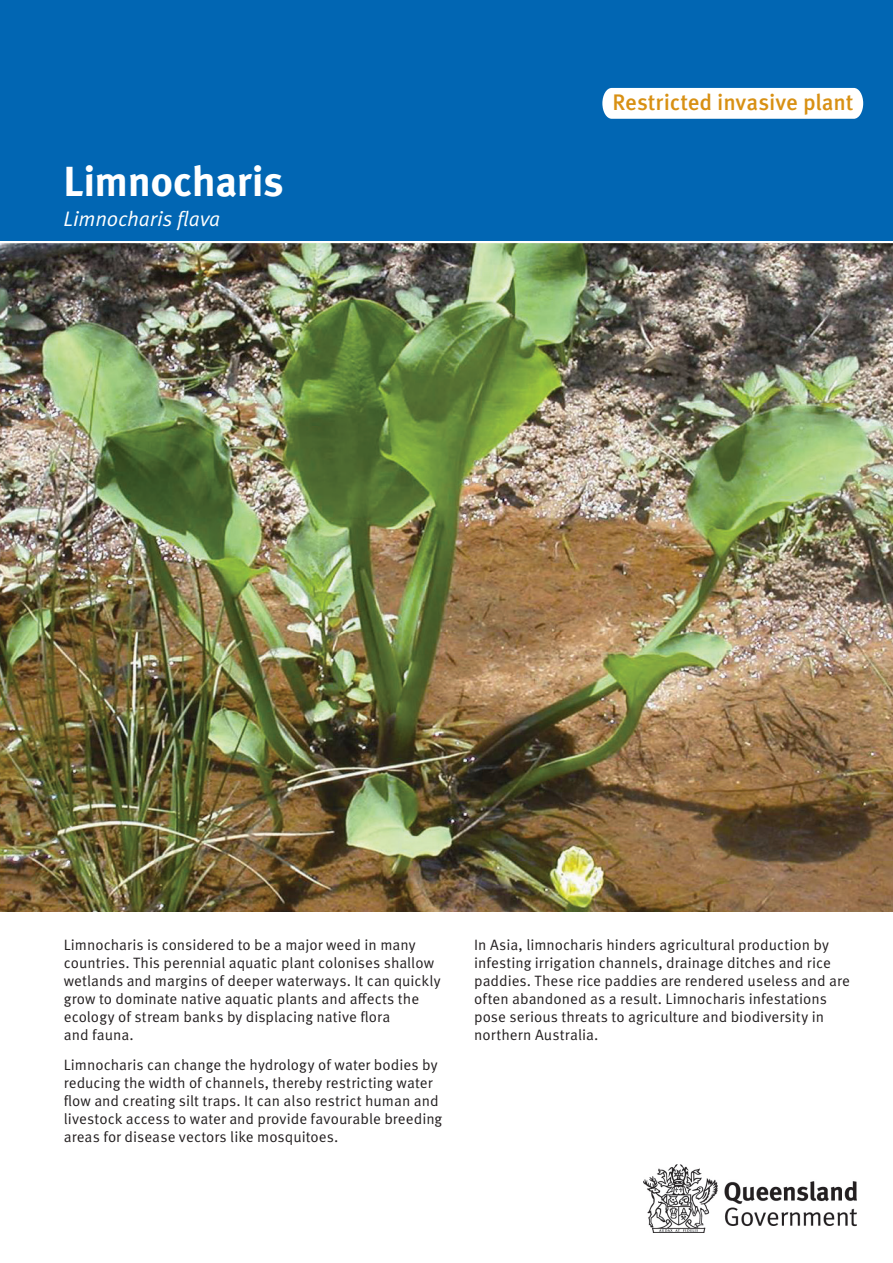
<style>
.page{position:relative;width:893px;height:1263px;background:#fff}
.page>*{position:absolute;margin:0;border:0;box-sizing:border-box;transform-origin:0 0}
.Title_01{font:700 42px "Meta OT";letter-spacing:-.015em;color:#fff}
.bodycopy{font:500 22.5px "Meta OT";letter-spacing:-.005em;color:#d89013}
.Title_02{font:italic 21px "Meta OT";letter-spacing:-.01em;color:#fff}
.Bodycopy{font:15px/18px "Meta OT";color:#231f20}
</style>
<div class="page">
<img style="left:0;top:244px;width:893px;height:668px">
<div style="left:0;top:0;width:893px;height:240px;background:#0166b3"></div>
<img style="left:644px;top:1165px;width:212px;height:67px">
<div style="left:602px;top:88px;width:261px;height:31px;background:#fff"></div>
<p class="Title_01" style="left:64px;top:155px;width:222px">Limnocharis</p>
<p class="Title_02" style="left:64px;top:207px;width:158px">Limnocharis flava</p>
<p class="bodycopy" style="left:612px;top:88px;width:242px">Restricted invasive plant</p>
<p class="Bodycopy" style="left:64px;top:936px;width:378px">Limnocharis is considered to be a major weed in many countries. This perennial aquatic plant colonises shallow wetlands and margins of deeper waterways. It can quickly grow to dominate native aquatic plants and affects the ecology of stream banks by displacing native flora<br>and fauna.</p>
<p class="Bodycopy" style="left:64px;top:1056px;width:380px">Limnocharis can change the hydrology of water bodies by reducing the width of channels, thereby restricting water flow and creating silt traps. It can also restrict human and livestock access to water and provide favourable breeding areas for disease vectors like mosquitoes.</p>
<p class="Bodycopy" style="left:474px;top:936px;width:377px">In Asia, limnocharis hinders agricultural production by infesting irrigation channels, drainage ditches and rice paddies. These rice paddies are rendered useless and are often abandoned as a result. Limnocharis infestations pose serious threats to agriculture and biodiversity in northern Australia.</p>
</div>
